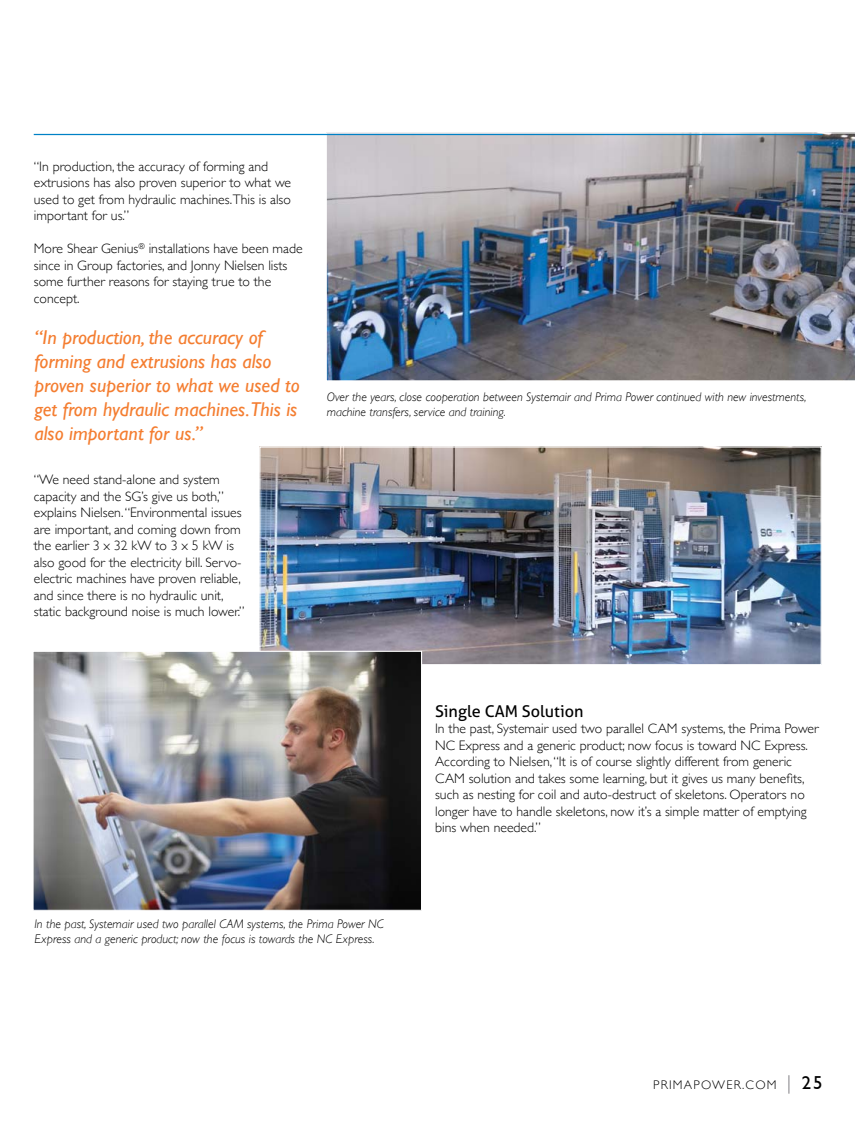
<style>
.page{position:relative;width:855px;height:1125px;background:#fff}
.page>*{position:absolute;margin:0;border:0;box-sizing:border-box;transform-origin:0 0}
.t1{font:italic 20px/24px "Gill Sans";color:#f47d30}
.t2{font:18.75px "Gill Sans";color:#000}
.t3{font:16.25px "Aller";color:#000}
.t4{font:300 13.75px/16.5px "Gill Sans";color:#000}
.t5{font:italic 300 12.5px/15px "Gill Sans";color:#000}
.t6{font:300 12.5px "Gill Sans";letter-spacing:.1em;color:#000}
</style>
<div class="page">
<svg style="left:789px;top:1075px;width:1px;height:19px"></svg>
<img style="left:326px;top:132px;width:529px;height:249px">
<img style="left:261px;top:448px;width:559px;height:215px">
<div style="left:259px;top:446px;width:563px;height:219px;border:1px solid #fff"></div>
<img style="left:35px;top:653px;width:385px;height:256px">
<div style="left:33px;top:651px;width:389px;height:260px;border:1px solid #fff"></div>
<hr style="left:34px;top:134px;width:789px;height:1px;background:#0081c6">
<p class="t4" style="left:34px;top:157px;width:259px">“In production, the accuracy of forming and extrusions has also proven superior to what we used to get from hydraulic machines.This is also important for us.”</p>
<p class="t4" style="left:34px;top:240px;width:270px">More Shear Genius<sup>®</sup> installations have been made since in Group factories, and Jonny Nielsen lists some further reasons for staying true to the concept.</p>
<h1 class="t1" style="left:35px;top:325px;width:267px">“In production, the accuracy of forming and extrusions has also proven superior to what we used to get from hydraulic machines.This is also important for us.”</h1>
<p class="t4" style="left:34px;top:471px;width:212px">“We need stand-alone and system capacity and the SG’s give us both,” explains Nielsen. “Environmental issues are important, and coming down from the earlier 3 x 32 kW to 3 x 5 kW is also good for the electricity bill. Servo&shy;electric machines have proven reliable, and since there is no hydraulic unit, static background noise is much lower.”</p>
<p class="t5" style="left:327px;top:390px;width:481px">Over the years, close cooperation between Systemair and Prima Power continued with new investments, machine transfers, service and training.</p>
<p class="t3" style="left:435px;top:701px;width:150px">Single CAM Solution</p>
<p class="t4" style="left:435px;top:720px;width:385px">In the past, Systemair used two parallel CAM systems, the Prima Power NC Express and a generic product; now focus is toward NC Express.<br>According to Nielsen, “It is of course slightly different from generic CAM solution and takes some learning, but it gives us many benefits, such as nesting for coil and auto-destruct of skeletons. Operators no longer have to handle skeletons, now it’s a simple matter of emptying bins when needed.”</p>
<p class="t5" style="left:35px;top:916px;width:351px">In the past, Systemair used two parallel CAM systems, the Prima Power NC<br>Express and a generic product; now the focus is towards the NC Express.</p>
<p class="t6" style="left:653px;top:1075px;width:125px">PRIMAPOWER.COM</p>
<h2 class="t2" style="left:802px;top:1072px;width:22px">25</h2>
</div>
